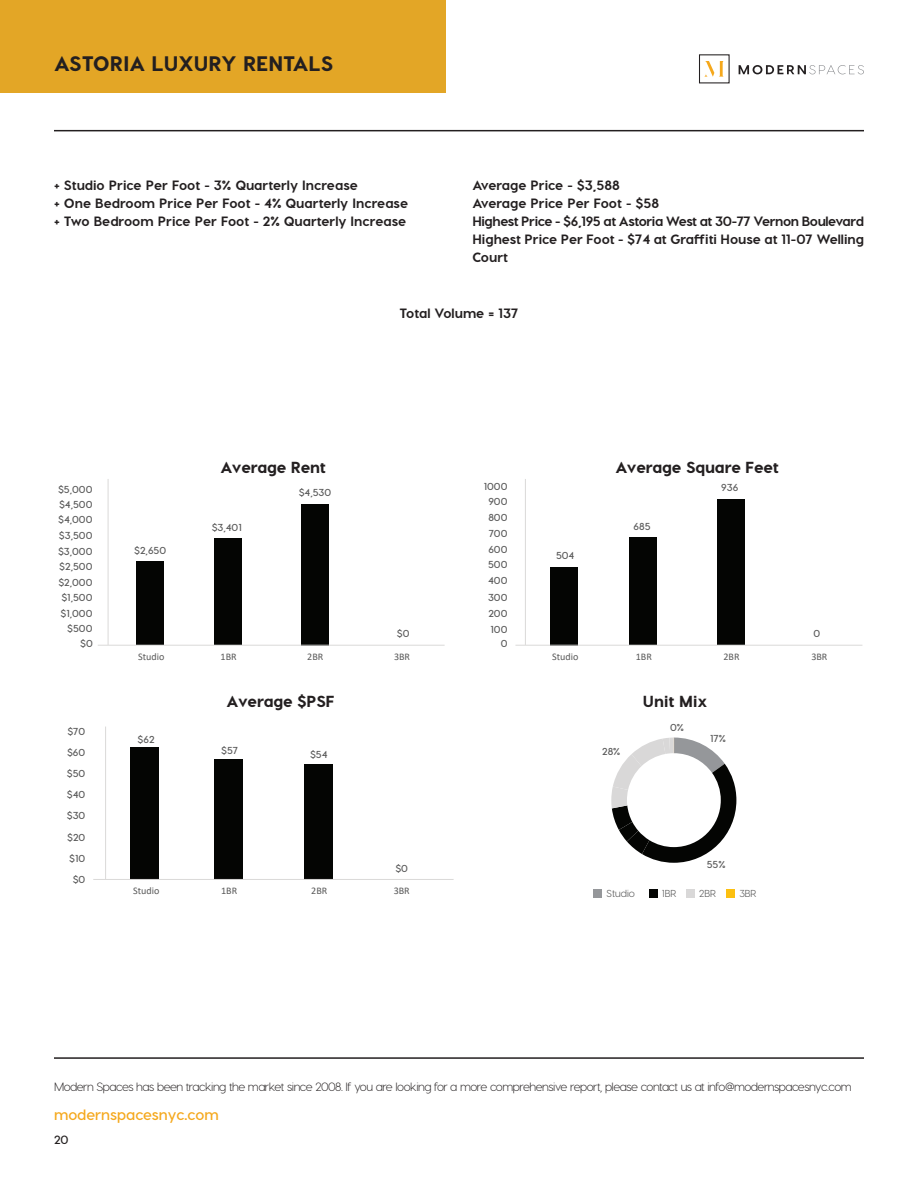
<style>
.page{position:relative;width:918px;height:1188px;background:#fff}
.page>*{position:absolute;margin:0;border:0;box-sizing:border-box;transform-origin:0 0}
.t1{font:800 21px "Visby CF";color:#231f20}
.t2{font:800 16.05px "Visby CF";letter-spacing:-.01em;color:#231f20}
.t3{font:700 15px "Visby CF";color:#f5a81c}
.t4{font:800 13.5px/18px "Visby CF";color:#231f20}
.t5{font:800 13.5px "Visby CF";letter-spacing:-.03em;color:#231f20}
.t6{font:300 12px "Visby CF";letter-spacing:-.04em;color:#231f20}
.t7{font:700 12px "Visby CF";color:#231f20}
.t8{font:700 10.05px/21.1px "Visby CF";color:#595959;text-align:center}
.t9{font:10.05px "Calibri";color:#595959}
.t10{font:10.05px "Visby CF";color:#595959}
</style>
<div class="page">
<div style="left:0;top:0;width:446px;height:92px;background:#e3a626"></div>
<svg style="left:704px;top:61px;width:20px;height:16px"></svg>
<svg style="left:739px;top:65px;width:125px;height:9px"></svg>
<hr style="left:54px;top:130px;width:810px;height:1px;background:#231f20">
<hr style="left:54px;top:1057px;width:810px;height:2px;background:#231f20">
<div style="left:550px;top:567px;width:28px;height:78px;background:#040503"></div>
<div style="left:629px;top:537px;width:28px;height:108px;background:#040503"></div>
<div style="left:717px;top:500px;width:27px;height:145px;background:#040503"></div>
<hr style="left:515px;top:645px;width:347px;height:1px;background:#dad9d8">
<hr style="left:525px;top:479px;width:1px;height:166px;background:#dad9d8">
<div style="left:136px;top:562px;width:28px;height:83px;background:#040503"></div>
<div style="left:214px;top:539px;width:27px;height:106px;background:#040503"></div>
<div style="left:301px;top:504px;width:27px;height:141px;background:#040503"></div>
<hr style="left:98px;top:645px;width:347px;height:1px;background:#dad9d8">
<hr style="left:108px;top:479px;width:1px;height:166px;background:#dad9d8">
<div style="left:131px;top:747px;width:28px;height:133px;background:#040503"></div>
<div style="left:214px;top:759px;width:29px;height:120px;background:#040503"></div>
<div style="left:304px;top:764px;width:29px;height:115px;background:#040503"></div>
<hr style="left:93px;top:879px;width:361px;height:1px;background:#dad9d8">
<hr style="left:105px;top:727px;width:1px;height:152px;background:#dad9d8">
<svg style="left:611px;top:738px;width:125px;height:125px"></svg>
<div style="left:593px;top:889px;width:9px;height:9px;background:#95979a"></div>
<div style="left:649px;top:889px;width:9px;height:9px;background:#040503"></div>
<div style="left:686px;top:889px;width:9px;height:9px;background:#d9d8d8"></div>
<div style="left:726px;top:889px;width:9px;height:9px;background:#fcc011"></div>
<p class="t1" style="left:54px;top:50px;width:281px">ASTORIA LUXURY RENTALS</p>
<p class="t4" style="left:54px;top:176px;width:305px">+ Studio Price Per Foot - 3% Quarterly Increase</p>
<p class="t4" style="left:54px;top:194px;width:356px">+ One Bedroom Price Per Foot - 4% Quarterly Increase</p>
<p class="t4" style="left:54px;top:212px;width:354px">+ Two Bedroom Price Per Foot - 2% Quarterly Increase</p>
<p class="t4" style="left:472px;top:176px;width:149px">Average Price - $3,588</p>
<p class="t4" style="left:472px;top:194px;width:188px">Average Price Per Foot - $58</p>
<p class="t5" style="left:472px;top:213px;width:393px">Highest Price - $6,195 at Astoria West at 30-77 Vernon Boulevard</p>
<p class="t4" style="left:472px;top:230px;width:393px">Highest Price Per Foot - $74 at Graffiti House at 11-07 Welling<br>Court</p>
<p class="t4" style="left:399px;top:304px;width:121px">Total Volume = 137</p>
<p class="t8" style="left:58px;top:479px;width:36px">$5,000</p>
<p class="t8" style="left:59px;top:494px;width:35px">$4,500</p>
<p class="t8" style="left:58px;top:509px;width:36px">$4,000</p>
<p class="t8" style="left:59px;top:524px;width:35px">$3,500</p>
<p class="t8" style="left:58px;top:540px;width:36px">$3,000</p>
<p class="t8" style="left:59px;top:556px;width:35px">$2,500</p>
<p class="t8" style="left:58px;top:571px;width:36px">$2,000</p>
<p class="t8" style="left:61px;top:587px;width:33px">$1,500</p>
<p class="t8" style="left:60px;top:603px;width:33px">$1,000</p>
<p class="t8" style="left:67px;top:617px;width:27px">$500</p>
<p class="t8" style="left:80px;top:633px;width:14px">$0</p>
<p class="t8" style="left:67px;top:721px;width:20px">$70 $60 $50 $40 $30 $20 $10 $0</p>
<p class="t2" style="left:220px;top:457px;width:107px">Average Rent</p>
<p class="t8" style="left:134px;top:539px;width:33px">$2,650</p>
<p class="t8" style="left:212px;top:517px;width:32px">$3,401</p>
<p class="t8" style="left:299px;top:482px;width:34px">$4,530</p>
<p class="t8" style="left:397px;top:623px;width:14px">$0</p>
<p class="t9" style="left:138px;top:649px;width:28px">Studio</p>
<p class="t9" style="left:221px;top:649px;width:18px">1BR</p>
<p class="t9" style="left:307px;top:649px;width:18px">2BR</p>
<p class="t9" style="left:394px;top:649px;width:18px">3BR</p>
<p class="t8" style="left:138px;top:728px;width:18px">$62</p>
<p class="t2" style="left:227px;top:691px;width:110px">Average $PSF</p>
<p class="t8" style="left:221px;top:740px;width:18px">$57</p>
<p class="t8" style="left:310px;top:744px;width:19px">$54</p>
<p class="t8" style="left:395px;top:858px;width:14px">$0</p>
<p class="t9" style="left:133px;top:884px;width:28px">Studio</p>
<p class="t9" style="left:221px;top:883px;width:18px">1BR</p>
<p class="t9" style="left:311px;top:883px;width:18px">2BR</p>
<p class="t9" style="left:394px;top:883px;width:18px">3BR</p>
<p class="t8" style="left:484px;top:479px;width:25px;line-height:14.9px">1000<br>900</p>
<p class="t8" style="left:488px;top:510px;width:21px;line-height:15.6px;text-align:justify">800<br>700<br>600<br>500<br>400</p>
<p class="t8" style="left:488px;top:589px;width:21px;line-height:16px;text-align:justify">300<br>200<br>100</p>
<p class="t8" style="left:501px;top:633px;width:8px">0</p>
<p class="t2" style="left:615px;top:457px;width:165px">Average Square Feet</p>
<p class="t8" style="left:556px;top:545px;width:20px">504</p>
<p class="t8" style="left:634px;top:516px;width:19px">685</p>
<p class="t8" style="left:721px;top:477px;width:19px">936</p>
<p class="t8" style="left:813px;top:623px;width:8px">0</p>
<p class="t9" style="left:552px;top:649px;width:28px">Studio</p>
<p class="t9" style="left:636px;top:649px;width:18px">1BR</p>
<p class="t9" style="left:724px;top:649px;width:18px">2BR</p>
<p class="t9" style="left:811px;top:649px;width:18px">3BR</p>
<p class="t2" style="left:643px;top:691px;width:66px">Unit Mix</p>
<p class="t8" style="left:602px;top:741px;width:20px">28%</p>
<p class="t8" style="left:670px;top:717px;width:15px">0%</p>
<p class="t8" style="left:710px;top:728px;width:17px">17%</p>
<p class="t8" style="left:707px;top:854px;width:20px">55%</p>
<p class="t10" style="left:607px;top:887px;width:30px">Studio</p>
<p class="t10" style="left:662px;top:887px;width:16px">1BR</p>
<p class="t10" style="left:699px;top:887px;width:18px">2BR</p>
<p class="t10" style="left:739px;top:887px;width:19px">3BR</p>
<p class="t6" style="left:54px;top:1080px;width:799px">Modern Spaces has been tracking the market since 2008. If you are looking for a more comprehensive report, please contact us at info@modernspacesnyc.com</p>
<p class="t3" style="left:54px;top:1105px;width:166px">modernspacesnyc.com</p>
<p class="t7" style="left:54px;top:1132px;width:16px">20</p>
</div>
